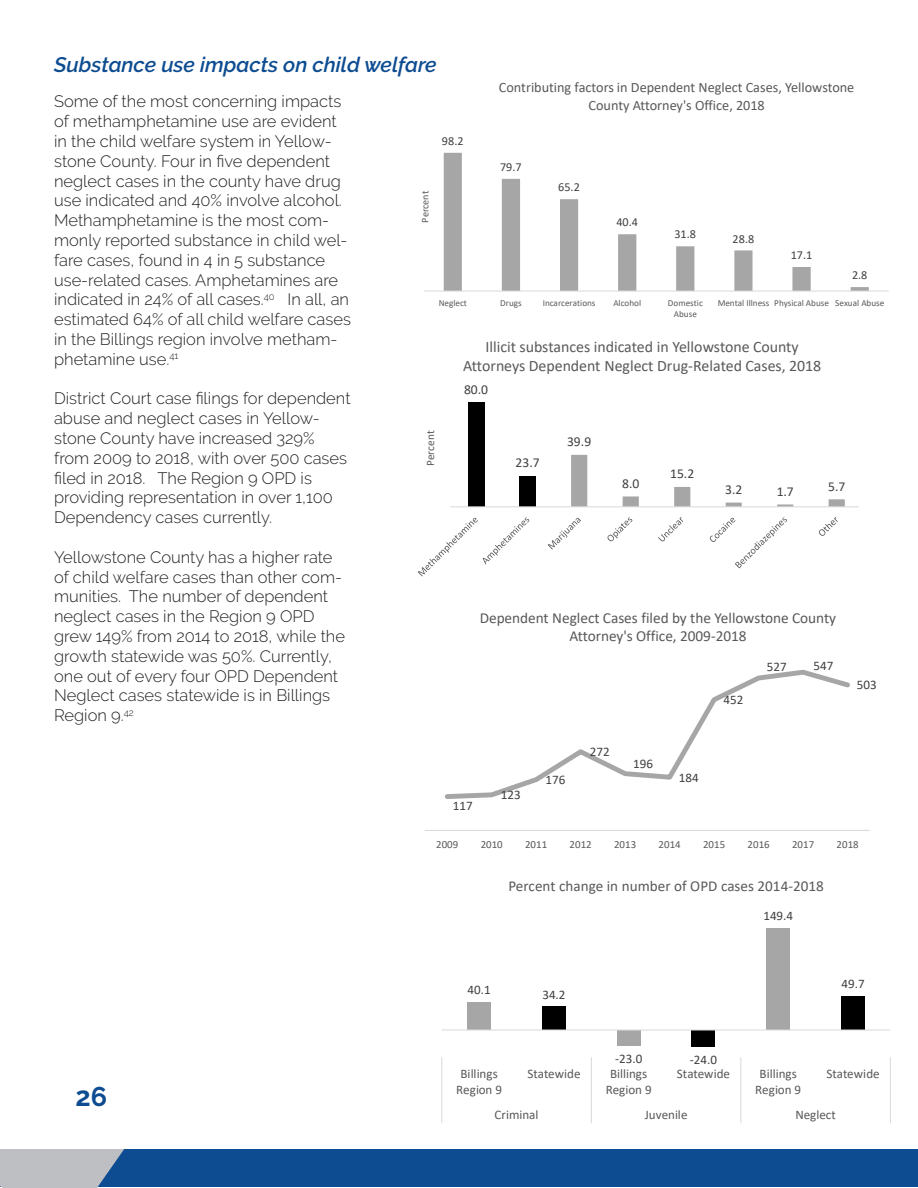
<style>
.page{position:relative;width:918px;height:1188px;background:#fff}
.page>*{position:absolute;margin:0;border:0;box-sizing:border-box;transform-origin:0 0}
.t1{font:700 27px "Raleway";color:#0d4c91}
.t2{font:italic 600 21px "Raleway";color:#0d4c91}
.t3{font:300 16.5px/19.8px "Raleway";color:#231f20}
.t4{font:15.9px/19.5px "Calibri";color:#595959;text-align:center}
.t5{font:15.3px/18.8px "Calibri";color:#595959;text-align:center}
.t6{font:15.15px "Calibri";color:#595959}
.t7{font:14.25px/17.4px "Calibri";color:#595959;text-align:center}
.t8{font:13.65px "Calibri";color:#404040}
.t9{font:13.05px/15.9px "Calibri";color:#595959;text-align:center}
.t10{font:13.05px "Calibri";letter-spacing:.005em;color:#404040}
.t11{font:12.15px "Calibri";color:#404040}
.t12{font:11.25px "Calibri";color:#595959}
.t13{font:10.8px "Calibri";color:#595959}
.t14{font:10.05px "Calibri";color:#595959}
.t15{font:9.15px/11.1px "Calibri";color:#595959;text-align:center}
</style>
<div class="page">
<div style="left:0;top:1129px;width:918px;height:58px;background:#0d4c91"></div>
<svg style="left:0;top:1149px;width:124px;height:39px;background:#acb3bd"></svg>
<div style="left:0;top:1007px;width:918px;height:142px;background:#fff"></div>
<svg style="left:444px;top:153px;width:425px;height:138px"></svg>
<hr style="left:424px;top:291px;width:465px;height:1px;background:#d9d9d9">
<div style="left:468px;top:402px;width:16px;height:105px;background:#000"></div>
<div style="left:520px;top:476px;width:16px;height:31px;background:#000"></div>
<svg style="left:571px;top:455px;width:274px;height:51px"></svg>
<hr style="left:450px;top:506px;width:408px;height:1px;background:#d9d9d9">
<svg style="left:418px;top:517px;width:111px;height:59px"></svg>
<svg style="left:548px;top:518px;width:33px;height:31px"></svg>
<svg style="left:607px;top:517px;width:25px;height:24px"></svg>
<svg style="left:658px;top:517px;width:25px;height:24px"></svg>
<svg style="left:710px;top:517px;width:77px;height:51px"></svg>
<svg style="left:819px;top:517px;width:19px;height:19px"></svg>
<hr style="left:425px;top:830px;width:445px;height:1px;background:#d9d9d9">
<svg style="left:444px;top:669px;width:406px;height:130px"></svg>
<div style="left:467px;top:1003px;width:24px;height:27px;background:#a6a6a6"></div>
<div style="left:542px;top:1007px;width:24px;height:23px;background:#000"></div>
<div style="left:617px;top:1030px;width:23px;height:16px;background:#a6a6a6"></div>
<div style="left:692px;top:1030px;width:23px;height:16px;background:#000"></div>
<div style="left:767px;top:928px;width:23px;height:102px;background:#a6a6a6"></div>
<div style="left:841px;top:996px;width:24px;height:34px;background:#000"></div>
<hr style="left:442px;top:1030px;width:448px;height:1px;background:#d9d9d9">
<hr style="left:442px;top:1057px;width:1px;height:41px;background:#d9d9d9">
<hr style="left:591px;top:1057px;width:1px;height:41px;background:#d9d9d9">
<hr style="left:740px;top:1057px;width:1px;height:41px;background:#d9d9d9">
<hr style="left:890px;top:1057px;width:1px;height:41px;background:#d9d9d9">
<svg style="left:442px;top:1098px;width:1px;height:25px"></svg>
<svg style="left:591px;top:1098px;width:1px;height:25px"></svg>
<svg style="left:740px;top:1098px;width:1px;height:25px"></svg>
<svg style="left:890px;top:1098px;width:1px;height:25px"></svg>
<p class="t2" style="left:54px;top:52px;width:384px">Substance use impacts on child welfare</p>
<p class="t3" style="left:54px;top:92px;width:298px">Some of the most concerning impacts of methamphetamine use are evident in the child welfare system in Yellow&shy;stone County. Four in five dependent neglect cases in the county have drug use indicated and 40% involve alcohol.<br>Methamphetamine is the most com&shy;monly reported substance in child wel&shy;fare cases, found in 4 in 5 substance use-related cases. Amphetamines are indicated in 24% of all cases.<sup>40</sup> In all, an estimated 64% of all child welfare cases in the Billings region involve metham&shy;phetamine use.<sup>41</sup></p>
<p class="t3" style="left:54px;top:389px;width:298px">District Court case filings for dependent abuse and neglect cases in Yellow&shy;stone County have increased 329% from 2009 to 2018, with over 500 cases filed in 2018. The Region 9 OPD is providing representation in over 1,100<br>Dependency cases currently.</p>
<p class="t3" style="left:54px;top:547px;width:293px">Yellowstone County has a higher rate of child welfare cases than other com&shy;munities. The number of dependent neglect cases in the Region 9 OPD grew 149% from 2014 to 2018, while the growth statewide was 50%. Currently, one out of every four OPD Dependent Neglect cases statewide is in Billings Region 9.<sup>42</sup></p>
<p class="t7" style="left:499px;top:79px;width:357px">Contributing factors in Dependent Neglect Cases, Yellowstone<br>County Attorney's Office, 2018</p>
<p class="t11" style="left:442px;top:132px;width:23px">98.2</p>
<p class="t11" style="left:500px;top:159px;width:23px">79.7</p>
<p class="t11" style="left:558px;top:179px;width:23px">65.2</p>
<p class="t14" style="left:418px;top:223px;width:33px;rotate:-90deg">Percent</p>
<p class="t11" style="left:616px;top:214px;width:23px">40.4</p>
<p class="t11" style="left:674px;top:226px;width:23px">31.8</p>
<p class="t11" style="left:733px;top:230px;width:23px">28.8</p>
<p class="t11" style="left:791px;top:247px;width:23px">17.1</p>
<p class="t11" style="left:852px;top:267px;width:17px">2.8</p>
<p class="t15" style="left:439px;top:297px;width:30px">Neglect</p>
<p class="t15" style="left:500px;top:297px;width:23px">Drugs</p>
<p class="t15" style="left:543px;top:297px;width:54px">Incarcerations</p>
<p class="t15" style="left:613px;top:297px;width:29px">Alcohol</p>
<p class="t15" style="left:668px;top:297px;width:36px">Domestic<br>Abuse</p>
<p class="t15" style="left:718px;top:297px;width:168px">Mental Illness Physical Abuse Sexual Abuse</p>
<p class="t4" style="left:463px;top:336px;width:360px">Illicit substances indicated in Yellowstone County<br>Attorneys Dependent Neglect Drug-Related Cases, 2018</p>
<p class="t8" style="left:464px;top:380px;width:26px">80.0</p>
<p class="t12" style="left:423px;top:466px;width:37px;rotate:-90deg">Percent</p>
<p class="t8" style="left:567px;top:432px;width:26px">39.9</p>
<p class="t8" style="left:516px;top:453px;width:26px">23.7</p>
<p class="t8" style="left:670px;top:464px;width:26px">15.2</p>
<p class="t8" style="left:622px;top:474px;width:19px">8.0</p>
<p class="t8" style="left:828px;top:477px;width:19px">5.7</p>
<p class="t8" style="left:725px;top:480px;width:19px">3.2</p>
<p class="t8" style="left:777px;top:482px;width:19px">1.7</p>
<p class="t5" style="left:480px;top:608px;width:358px">Dependent Neglect Cases filed by the Yellowstone County<br>Attorney's Office, 2009-2018</p>
<p class="t10" style="left:767px;top:658px;width:21px">527</p>
<p class="t10" style="left:814px;top:657px;width:21px">547</p>
<p class="t10" style="left:857px;top:676px;width:21px">503</p>
<p class="t10" style="left:723px;top:691px;width:21px">452</p>
<p class="t10" style="left:453px;top:797px;width:21px">117</p>
<p class="t10" style="left:501px;top:786px;width:21px">123</p>
<p class="t10" style="left:545px;top:771px;width:21px">176</p>
<p class="t10" style="left:590px;top:743px;width:21px">272</p>
<p class="t10" style="left:633px;top:755px;width:21px">196</p>
<p class="t10" style="left:679px;top:768px;width:21px">184</p>
<p class="t13" style="left:436px;top:837px;width:24px">2009</p>
<p class="t13" style="left:481px;top:837px;width:24px">2010</p>
<p class="t13" style="left:525px;top:837px;width:24px">2011</p>
<p class="t13" style="left:570px;top:837px;width:24px">2012</p>
<p class="t13" style="left:614px;top:837px;width:24px">2013</p>
<p class="t13" style="left:659px;top:837px;width:24px">2014</p>
<p class="t13" style="left:703px;top:837px;width:24px">2015</p>
<p class="t13" style="left:748px;top:837px;width:24px">2016</p>
<p class="t13" style="left:792px;top:837px;width:24px">2017</p>
<p class="t13" style="left:837px;top:837px;width:24px">2018</p>
<p class="t6" style="left:508px;top:875px;width:317px">Percent change in number of OPD cases 2014-2018</p>
<p class="t1" style="left:76px;top:1081px;width:33px">26</p>
<p class="t10" style="left:468px;top:981px;width:25px">40.1</p>
<p class="t10" style="left:542px;top:985px;width:25px">34.2</p>
<p class="t10" style="left:763px;top:907px;width:31px">149.4</p>
<p class="t10" style="left:615px;top:1050px;width:29px">-23.0</p>
<p class="t10" style="left:690px;top:1050px;width:29px">-24.0</p>
<p class="t10" style="left:841px;top:974px;width:25px">49.7</p>
<p class="t9" style="left:456px;top:1066px;width:48px">Billings<br>Region 9</p>
<p class="t9" style="left:527px;top:1066px;width:55px">Statewide</p>
<p class="t9" style="left:606px;top:1066px;width:48px">Billings<br>Region 9</p>
<p class="t9" style="left:677px;top:1066px;width:55px">Statewide</p>
<p class="t9" style="left:755px;top:1066px;width:48px">Billings<br>Region 9</p>
<p class="t9" style="left:826px;top:1066px;width:55px">Statewide</p>
<p class="t9" style="left:495px;top:1106px;width:45px">Criminal</p>
<p class="t9" style="left:645px;top:1106px;width:44px">Juvenile</p>
<p class="t9" style="left:795px;top:1106px;width:42px">Neglect</p>
</div>
